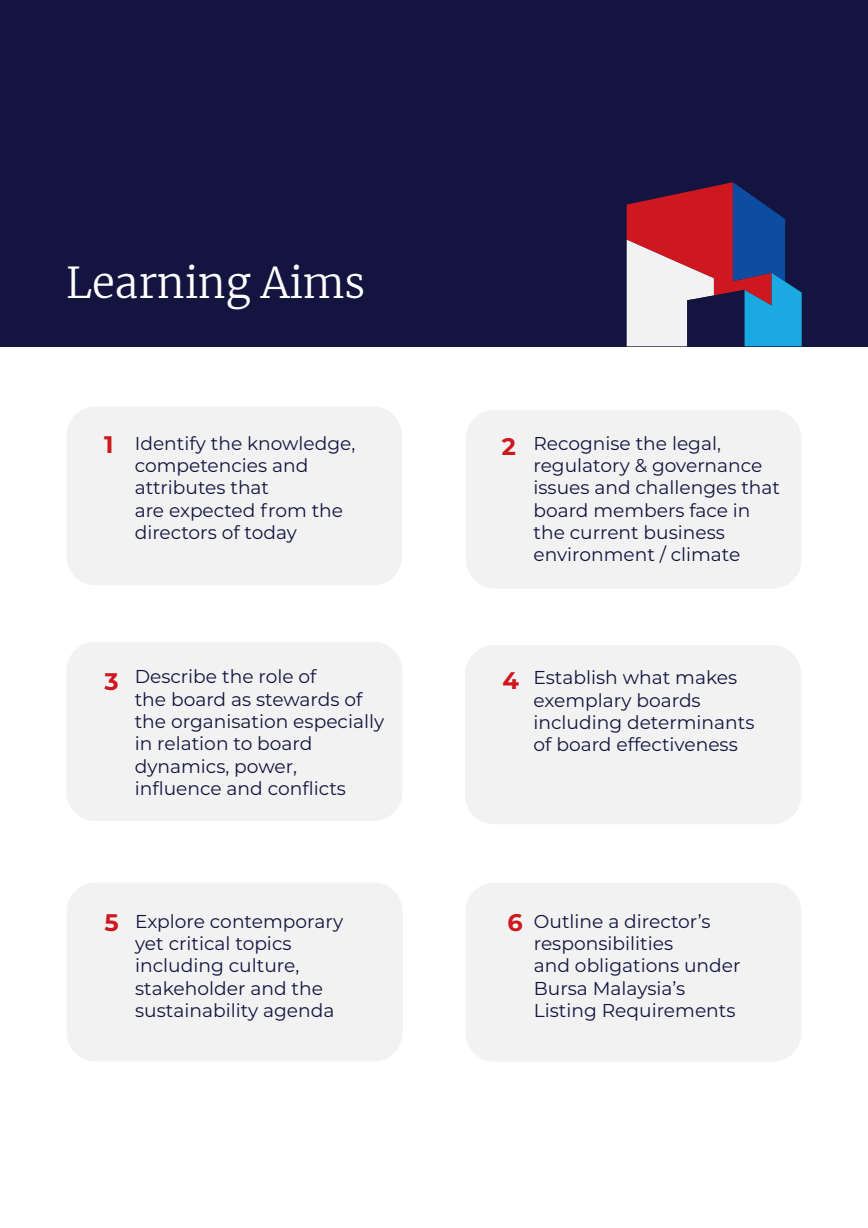
<style>
.page{position:relative;width:868px;height:1228px;background:#fff}
.page>*{position:absolute;margin:0;border:0;box-sizing:border-box;transform-origin:0 0}
.t1{font:300 42px "Merriweather";color:#fff}
.t2{font:700 23.97px "Montserrat";color:#ce171f}
.t3{font:700 23.94px "Montserrat";color:#ce171f}
.t4{font:18.65px/22.4px "Montserrat";color:#13143f}
.t5{font:18.62px/22.3px "Montserrat";color:#13143f}
</style>
<div class="page">
<div style="left:0;top:0;width:868px;height:346px;background:#13143f"></div>
<div style="left:67px;top:406px;width:335px;height:179px;background:#f2f2f2;border-radius:29px"></div>
<div style="left:466px;top:410px;width:336px;height:179px;background:#f2f2f2;border-radius:29px"></div>
<div style="left:465px;top:882px;width:337px;height:180px;background:#f2f2f2;border-radius:29px"></div>
<div style="left:67px;top:882px;width:336px;height:179px;background:#f2f2f2;border-radius:29px"></div>
<svg style="left:627px;top:182px;width:175px;height:164px"></svg>
<div style="left:66px;top:642px;width:337px;height:179px;background:#f2f2f2;border-radius:29px"></div>
<div style="left:465px;top:645px;width:336px;height:179px;background:#f2f2f2;border-radius:29px"></div>
<h1 class="t1" style="left:66px;top:254px;width:301px">Learning Aims</h1>
<p class="t5" style="left:135px;top:431px;width:222px">Identify the knowledge, competencies and attributes that<br>are expected from the directors of today</p>
<p class="t3" style="left:104px;top:428px;width:11px">1</p>
<p class="t5" style="left:534px;top:431px;width:248px">Recognise the legal, regulatory &amp; governance issues and challenges that board members face in the current business environment / climate</p>
<p class="t3" style="left:502px;top:429px;width:16px">2</p>
<p class="t4" style="left:135px;top:665px;width:251px">Describe the role of<br>the board as stewards of the organisation especially in relation to board dynamics, power, influence and conflicts</p>
<p class="t2" style="left:105px;top:664px;width:16px">3</p>
<p class="t4" style="left:534px;top:666px;width:222px">Establish what makes exemplary boards including determinants of board effectiveness</p>
<p class="t2" style="left:503px;top:663px;width:18px">4</p>
<p class="t2" style="left:105px;top:905px;width:16px">5</p>
<p class="t5" style="left:135px;top:909px;width:210px">Explore contemporary</p>
<p class="t2" style="left:508px;top:905px;width:17px">6</p>
<p class="t5" style="left:135px;top:931px;width:201px">yet critical topics including culture, stakeholder and the sustainability agenda</p>
<p class="t5" style="left:534px;top:909px;width:208px">Outline a director’s responsibilities<br>and obligations under<br>Bursa Malaysia’s<br>Listing Requirements</p>
</div>
